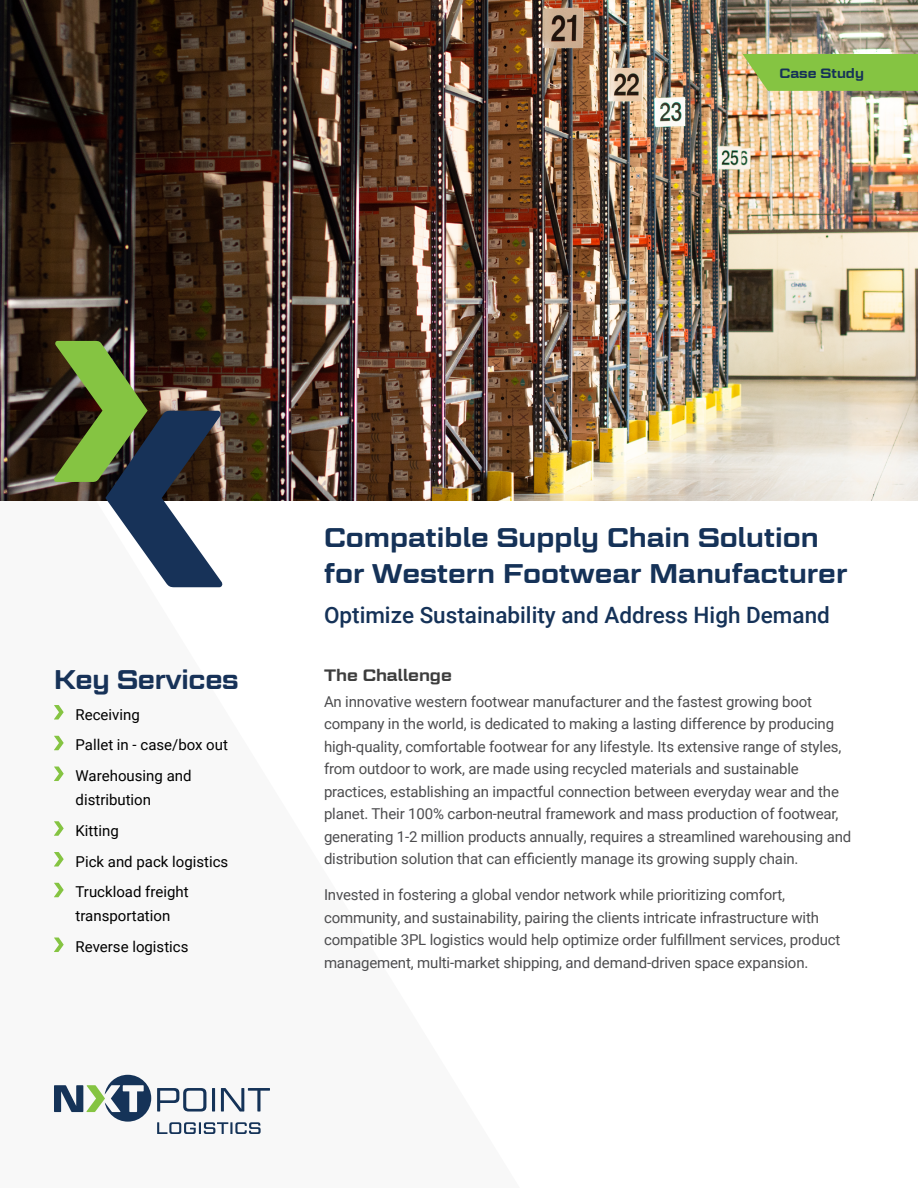
<style>
.page{position:relative;width:918px;height:1188px;background:#fff}
.page>*{position:absolute;margin:0;border:0;box-sizing:border-box;transform-origin:0 0}
.t1{font:600 27px/36px "Geom Graphic";color:#153258}
.t2{font:600 27px "Geom Graphic";letter-spacing:-.01em;color:#173258}
.t3{font:500 22.5px "Roboto";color:#153258}
.t4{font:600 16.5px "Geom Graphic";color:#3d3d3d}
.t5{font:15px/22.5px "Roboto";letter-spacing:-.01em;color:#4d4d4f}
.t6{font:15px/30.8px "Roboto";color:#000}
.t7{font:600 13.5px "Geom Graphic";color:#153258}
</style>
<div class="page">
<img style="left:0;top:0;width:918px;height:501px">
<svg style="left:742px;top:54px;width:176px;height:37px;background:#8bc347"></svg>
<svg style="left:157px;top:1088px;width:49px;height:24px"></svg>
<hr style="left:212px;top:1088px;width:3px;height:24px;background:#153358">
<svg style="left:221px;top:1088px;width:49px;height:24px"></svg>
<svg style="left:54px;top:1075px;width:97px;height:47px"></svg>
<svg style="left:157px;top:1122px;width:104px;height:12px"></svg>
<svg style="left:53px;top:341px;width:170px;height:246px"></svg>
<svg style="left:54px;top:705px;width:10px;height:15px"></svg>
<svg style="left:54px;top:736px;width:10px;height:14px"></svg>
<svg style="left:54px;top:767px;width:10px;height:14px"></svg>
<svg style="left:54px;top:821px;width:10px;height:15px"></svg>
<svg style="left:54px;top:852px;width:10px;height:15px"></svg>
<svg style="left:54px;top:883px;width:10px;height:14px"></svg>
<svg style="left:54px;top:938px;width:10px;height:14px"></svg>
<p class="t7" style="left:779px;top:65px;width:86px">Case Study</p>
<h1 class="t2" style="left:54px;top:663px;width:186px">Key Services</h1>
<p class="t6" style="left:76px;top:698px;width:154px">Receiving<br>Pallet in - case/box out<br>Warehousing and</p>
<p class="t6" style="left:76px;top:784px;width:154px">distribution<br>Kitting<br>Pick and pack logistics<br>Truckload freight</p>
<p class="t6" style="left:76px;top:900px;width:114px">transportation<br>Reverse logistics</p>
<h1 class="t1" style="left:324px;top:519px;width:525px">Compatible Supply Chain Solution for Western Footwear Manufacturer</h1>
<h2 class="t3" style="left:324px;top:599px;width:507px">Optimize Sustainability and Address High Demand</h2>
<p class="t4" style="left:324px;top:665px;width:129px">The Challenge</p>
<p class="t5" style="left:324px;top:690px;width:529px">An innovative western footwear manufacturer and the fastest growing boot company in the world, is dedicated to making a lasting difference by producing high-quality, comfortable footwear for any lifestyle. Its extensive range of styles, from outdoor to work, are made using recycled materials and sustainable practices, establishing an impactful connection between everyday wear and the planet. Their 100% carbon-neutral framework and mass production of footwear, generating 1-2 million products annually, requires a streamlined warehousing and distribution solution that can efficiently manage its growing supply chain.</p>
<p class="t5" style="left:324px;top:883px;width:518px">Invested in fostering a global vendor network while prioritizing comfort, community, and sustainability, pairing the clients intricate infrastructure with compatible 3PL logistics would help optimize order fulfillment services, product management, multi-market shipping, and demand-driven space expansion.</p>
</div>
